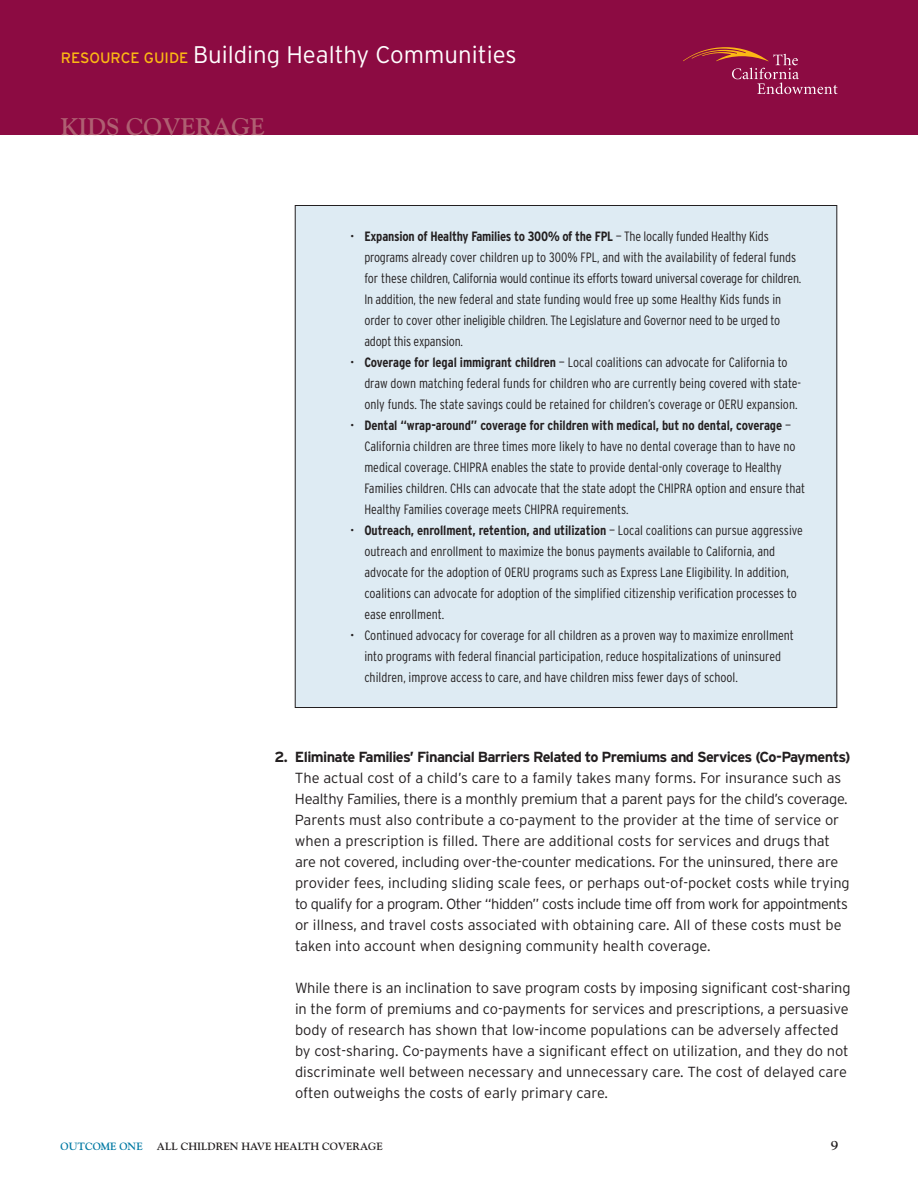
<style>
.page{position:relative;width:918px;height:1188px;background:#fff}
.page>*{position:absolute;margin:0;border:0;box-sizing:border-box;transform-origin:0 0}
.t1{font:300 24px "Interstate";color:#fff}
.t2{font:700 24px "Goudy";color:#af5f72}
.t3{font:300 14.7px/21px "Interstate";letter-spacing:-.01em;color:#231f20}
.t4{font:700 14.7px "Interstate";letter-spacing:-.04em;color:#231f20}
.t5{font:300 condensed 13.5px/21px "Interstate";color:#231f20}
.t6{font:700 13.5px "Goudy";color:#231f20}
.t7{font:700 10.5px "Goudy";color:#231f20}
.t8{font:700 10.5px "Goudy";color:#0079a3}
.s1{font-weight:400;font-size:15px;color:#fcb814}
.s2{font-weight:700}
</style>
<div class="page">
<div style="left:0;top:0;width:918px;height:135px;background:#8c0b42"></div>
<svg style="left:683px;top:47px;width:155px;height:47px"></svg>
<div style="left:295px;top:205px;width:542px;height:503px;background:#deebf3"></div>
<h1 class="t1" style="left:61px;top:41px;width:457px"><span class="s1">RESOURCE GUIDE</span> Building Healthy Communities</h1>
<h1 class="t2" style="left:61px;top:112px;width:205px">KIDS COVERAGE</h1>
<p class="t5" style="left:364px;top:226px;width:439px;text-indent:-14px">• <span class="s2">Expansion of Healthy Families to 300% of the FPL</span> — The locally funded Healthy Kids programs already cover children up to 300% FPL, and with the availability of federal funds for these children, California would continue its efforts toward universal coverage for children.<br>In addition, the new federal and state funding would free up some Healthy Kids funds in order to cover other ineligible children. The Legislature and Governor need to be urged to adopt this expansion.</p>
<p class="t5" style="left:364px;top:352px;width:438px;text-indent:-14px">• <span class="s2">Coverage for legal immigrant children</span> — Local coalitions can advocate for California to draw down matching federal funds for children who are currently being covered with state&shy;only funds. The state savings could be retained for children’s coverage or OERU expansion.</p>
<p class="t5" style="left:364px;top:415px;width:442px;text-indent:-14px">• <span class="s2">Dental “wrap-around” coverage for children with medical, but no dental, coverage</span> — California children are three times more likely to have no dental coverage than to have no medical coverage. CHIPRA enables the state to provide dental-only coverage to Healthy Families children. CHIs can advocate that the state adopt the CHIPRA option and ensure that Healthy Families coverage meets CHIPRA requirements.</p>
<p class="t5" style="left:364px;top:520px;width:440px;text-indent:-14px">• <span class="s2">Outreach, enrollment, retention, and utilization</span> — Local coalitions can pursue aggressive outreach and enrollment to maximize the bonus payments available to California, and advocate for the adoption of OERU programs such as Express Lane Eligibility. In addition, coalitions can advocate for adoption of the simplified citizenship verification processes to ease enrollment.</p>
<p class="t5" style="left:364px;top:625px;width:431px;text-indent:-14px">• Continued advocacy for coverage for all children as a proven way to maximize enrollment into programs with federal financial participation, reduce hospitalizations of uninsured children, improve access to care, and have children miss fewer days of school.</p>
<p class="t4" style="left:275px;top:748px;width:578px">2. Eliminate Families’ Financial Barriers Related to Premiums and Services (Co-Payments)</p>
<p class="t3" style="left:295px;top:767px;width:556px">The actual cost of a child’s care to a family takes many forms. For insurance such as Healthy Families, there is a monthly premium that a parent pays for the child’s coverage.<br>Parents must also contribute a co-payment to the provider at the time of service or when a prescription is filled. There are additional costs for services and drugs that are not covered, including over-the-counter medications. For the uninsured, there are provider fees, including sliding scale fees, or perhaps out-of-pocket costs while trying to qualify for a program. Other “hidden” costs include time off from work for appointments or illness, and travel costs associated with obtaining care. All of these costs must be taken into account when designing community health coverage.</p>
<p class="t3" style="left:295px;top:977px;width:557px">While there is an inclination to save program costs by imposing significant cost-sharing in the form of premiums and co-payments for services and prescriptions, a persuasive body of research has shown that low-income populations can be adversely affected by cost-sharing. Co-payments have a significant effect on utilization, and they do not discriminate well between necessary and unnecessary care. The cost of delayed care often outweighs the costs of early primary care.</p>
<p class="t8" style="left:61px;top:1140px;width:84px">OUTCOME ONE</p>
<p class="t7" style="left:157px;top:1140px;width:227px">ALL CHILDREN HAVE HEALTH COVERAGE</p>
<p class="t6" style="left:831px;top:1137px;width:9px">9</p>
</div>
